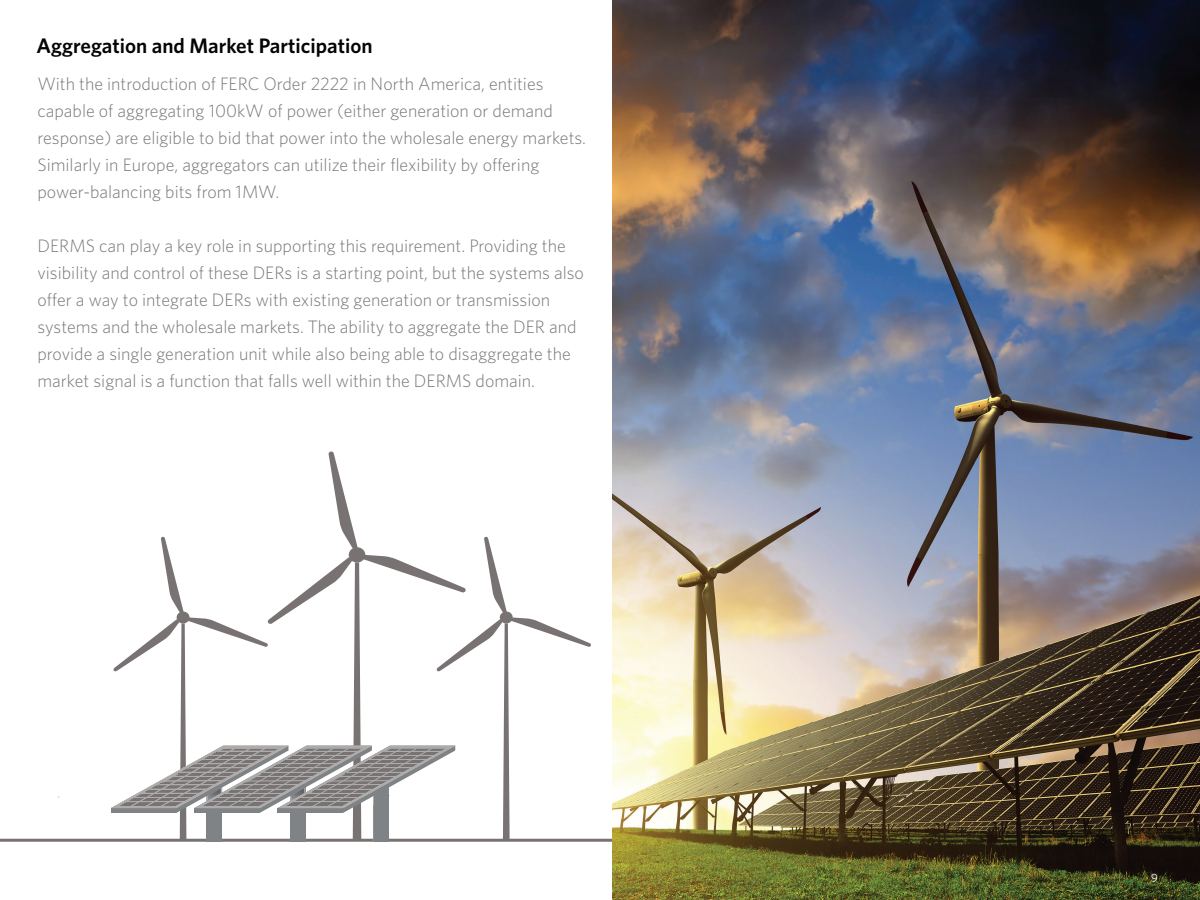
<style>
.page{position:relative;width:1200px;height:900px;background:#fff}
.page>*{position:absolute;margin:0;border:0;box-sizing:border-box;transform-origin:0 0}
.t1{font:600 21px "Whitney";color:#040503}
.t2{font:300 18px/27px "Whitney";color:#757778}
.t3{font:12px "Whitney";color:#fff}
</style>
<div class="page">
<img style="left:612px;top:0;width:588px;height:900px">
<svg style="left:0;top:451px;width:612px;height:391px"></svg>
<p class="t1" style="left:37px;top:33px;width:337px">Aggregation and Market Participation</p>
<p class="t2" style="left:38px;top:69px;width:550px">With the introduction of FERC Order 2222 in North America, entities capable of aggregating 100kW of power (either generation or demand response) are eligible to bid that power into the wholesale energy markets.<br>Similarly in Europe, aggregators can utilize their flexibility by offering power-balancing bits from 1MW.</p>
<p class="t2" style="left:38px;top:231px;width:548px">DERMS can play a key role in supporting this requirement. Providing the visibility and control of these DERs is a starting point, but the systems also offer a way to integrate DERs with existing generation or transmission systems and the wholesale markets. The ability to aggregate the DER and provide a single generation unit while also being able to disaggregate the market signal is a function that falls well within the DERMS domain.</p>
<p class="t3" style="left:1151px;top:871px;width:8px">9</p>
</div>
